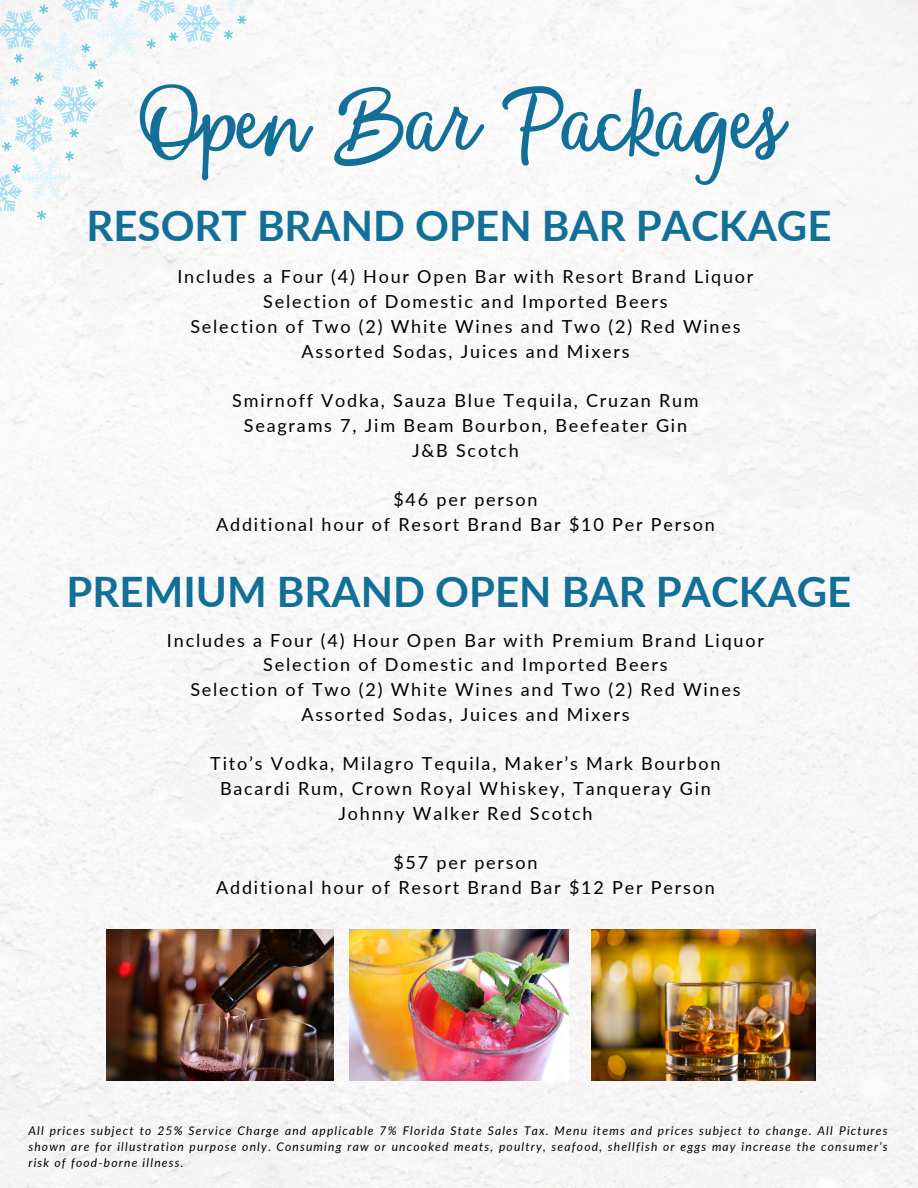
<style>
.page{position:relative;width:918px;height:1188px;background:#fff}
.page>*{position:absolute;margin:0;border:0;box-sizing:border-box;transform-origin:0 0}
.t1{font:97.5px "Money Penny Script";color:#126f97}
.t2{font:700 42px "Lato";color:#126f97}
.t3{font:18px "Lato";letter-spacing:.1em;color:#000}
.t4{font:italic 12px/16px "Lato";letter-spacing:.1em;color:#000;text-align:justify}
.s1{font-style:normal}
</style>
<div class="page">
<img style="left:0;top:0;width:918px;height:1188px">
<img style="left:349px;top:929px;width:220px;height:151px">
<img style="left:591px;top:929px;width:224px;height:151px">
<img style="left:107px;top:929px;width:227px;height:151px">
<svg style="left:0;top:0;width:261px;height:222px"></svg>
<p class="t1" style="left:139px;top:59px;width:642px">Open Bar Packages</p>
<p class="t2" style="left:86px;top:200px;width:747px">RESORT BRAND OPEN BAR PACKAGE</p>
<p class="t3" style="left:177px;top:266px;width:578px">Includes a Four (4) Hour Open Bar with Resort Brand Liquor</p>
<p class="t3" style="left:263px;top:290px;width:406px">Selection of Domestic and Imported Beers</p>
<p class="t3" style="left:190px;top:315px;width:552px">Selection of Two (2) White Wines and Two (2) Red Wines</p>
<p class="t3" style="left:301px;top:340px;width:330px">Assorted Sodas, Juices and Mixers</p>
<p class="t3" style="left:232px;top:389px;width:468px">Smirnoff Vodka, Sauza Blue Tequila, Cruzan Rum</p>
<p class="t3" style="left:244px;top:414px;width:445px">Seagrams 7, Jim Beam Bourbon, Beefeater Gin</p>
<p class="t3" style="left:412px;top:439px;width:108px">J&amp;B Scotch</p>
<p class="t3" style="left:393px;top:488px;width:146px">$46 per person</p>
<p class="t3" style="left:216px;top:513px;width:500px">Additional hour of Resort Brand Bar $10 Per Person</p>
<p class="t2" style="left:67px;top:566px;width:786px">PREMIUM BRAND OPEN BAR PACKAGE</p>
<p class="t3" style="left:167px;top:629px;width:598px">Includes a Four (4) Hour Open Bar with Premium Brand Liquor</p>
<p class="t3" style="left:263px;top:654px;width:406px">Selection of Domestic and Imported Beers</p>
<p class="t3" style="left:190px;top:678px;width:552px">Selection of Two (2) White Wines and Two (2) Red Wines</p>
<p class="t3" style="left:301px;top:703px;width:330px">Assorted Sodas, Juices and Mixers</p>
<p class="t3" style="left:210px;top:753px;width:512px">Tito’s Vodka, Milagro Tequila, Maker’s Mark Bourbon</p>
<p class="t3" style="left:220px;top:777px;width:492px">Bacardi Rum, Crown Royal Whiskey, Tanqueray Gin</p>
<p class="t3" style="left:338px;top:802px;width:255px">Johnny Walker Red Scotch</p>
<p class="t3" style="left:393px;top:852px;width:146px">$57 per person</p>
<p class="t3" style="left:216px;top:876px;width:500px">Additional hour of Resort Brand Bar $12 Per Person</p>
<p class="t4" style="left:28px;top:1123px;width:861px">All prices subject to 25% Service Charge and applicable 7% Florida State Sales Tax. Menu items and prices subject to change. All Pictures shown are for illustration purpose only<span class="s1">.</span> Consuming raw or uncooked meats, poultry, seafood, shellfish or eggs may increase the consumer’s risk of food-borne illness.</p>
</div>
